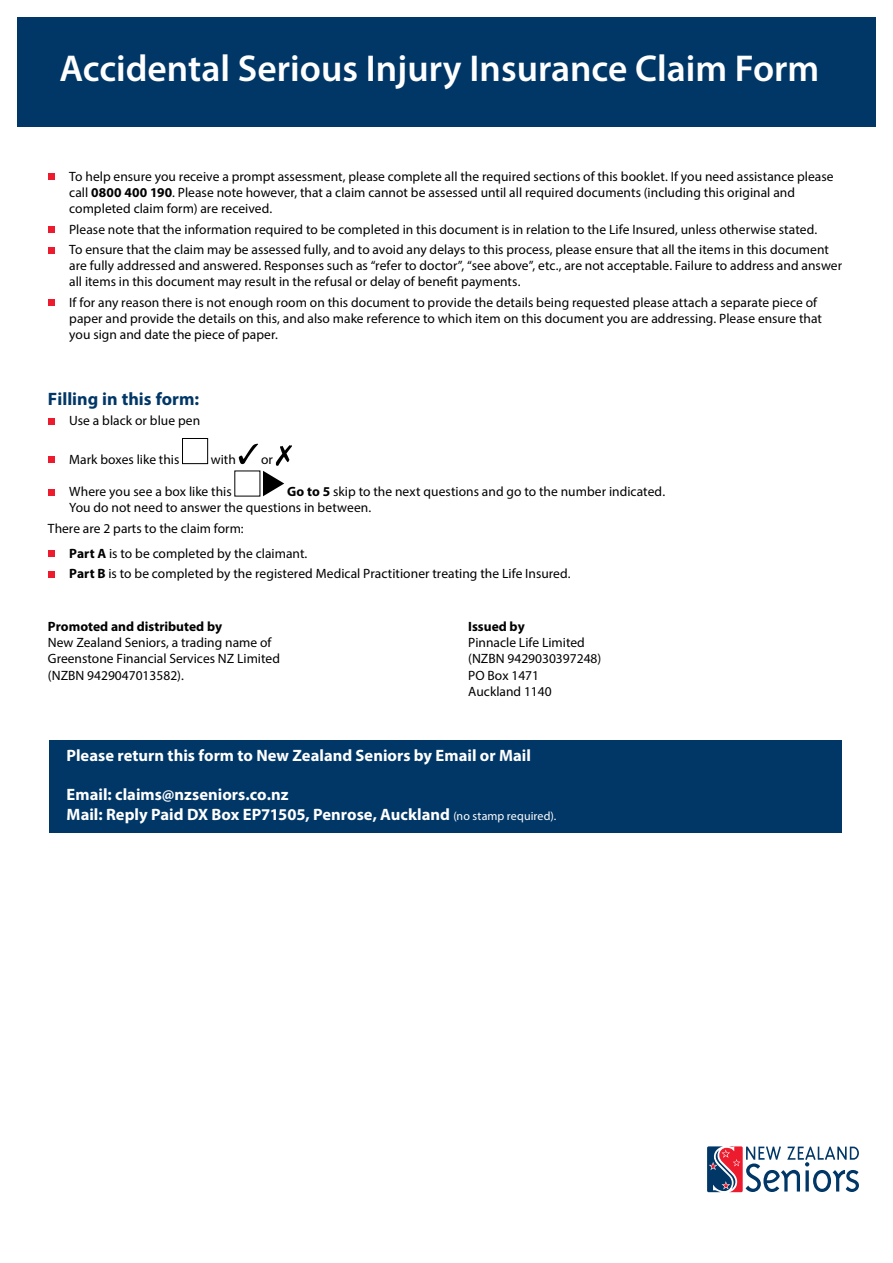
<style>
.page{position:relative;width:893px;height:1263px;background:#fff}
.page>*{position:absolute;margin:0;border:0;box-sizing:border-box;transform-origin:0 0}
.t1{font:600 37.5px "Myriad Pro";color:#fff}
.t2{font:700 18px "Myriad Pro";color:#003767}
.t3{font:700 16.5px/19.8px "Myriad Pro";color:#fff}
.t4{font:13.5px/16.2px "Myriad Pro";color:#000}
.t5{font:700 13.5px "Myriad Pro";color:#000}
.s1{font-weight:700}
.s2{font-weight:400;font-size:12px}
</style>
<div class="page">
<div style="left:48px;top:173px;width:6px;height:7px;background:#ed1b2e"></div>
<div style="left:48px;top:226px;width:6px;height:7px;background:#ed1b2e"></div>
<svg style="left:48px;top:247px;width:6px;height:6px"></svg>
<svg style="left:48px;top:300px;width:6px;height:6px"></svg>
<div style="left:48px;top:418px;width:6px;height:7px;background:#ed1b2e"></div>
<svg style="left:48px;top:457px;width:6px;height:6px"></svg>
<div style="left:182px;top:438px;width:26px;height:26px;border:1px solid #000"></div>
<svg style="left:48px;top:489px;width:6px;height:6px"></svg>
<svg style="left:239px;top:444px;width:53px;height:52px"></svg>
<div style="left:48px;top:550px;width:6px;height:7px;background:#ed1b2e"></div>
<svg style="left:48px;top:571px;width:6px;height:6px"></svg>
<svg style="left:707px;top:1146px;width:152px;height:47px"></svg>
<div style="left:17px;top:17px;width:859px;height:109px;background:#003767"></div>
<div style="left:50px;top:740px;width:792px;height:93px;background:#003767"></div>
<h1 class="t1" style="left:60px;top:45px;width:761px">Accidental Serious Injury Insurance Claim Form</h1>
<p class="t4" style="left:69px;top:168px;width:766px">To help ensure you receive a prompt assessment, please complete all the required sections of this booklet. If you need assistance please call <span class="s1">0800 400 190</span>. Please note however, that a claim cannot be assessed until all required documents (including this original and completed claim form) are received.</p>
<p class="t4" style="left:69px;top:219px;width:761px;line-height:20.4px">Please note that the information required to be completed in this document is in relation to the Life Insured, unless otherwise stated.<br>To ensure that the claim may be assessed fully, and to avoid any delays to this process, please ensure that all the items in this document</p>
<p class="t4" style="left:69px;top:257px;width:774px">are fully addressed and answered. Responses such as “refer to doctor”, “see above”, etc., are not acceptable. Failure to address and answer all items in this document may result in the refusal or delay of benefit payments.</p>
<p class="t4" style="left:69px;top:294px;width:754px">If for any reason there is not enough room on this document to provide the details being requested please attach a separate piece of paper and provide the details on this, and also make reference to which item on this document you are addressing. Please ensure that you sign and date the piece of paper.</p>
<h2 class="t2" style="left:48px;top:387px;width:153px">Filling in this form:</h2>
<p class="t4" style="left:69px;top:412px;width:132px">Use a black or blue pen</p>
<p class="t4" style="left:69px;top:451px;width:112px">Mark boxes like this</p>
<p class="t4" style="left:211px;top:451px;width:27px">with</p>
<p class="t4" style="left:261px;top:451px;width:13px">or</p>
<p class="t4" style="left:69px;top:483px;width:164px">Where you see a box like this</p>
<p class="t4" style="left:69px;top:483px;width:597px;text-indent:218px"><span class="s1">Go to 5</span> skip to the next questions and go to the number indicated.<br>You do not need to answer the questions in between.</p>
<p class="t4" style="left:69px;top:516px;width:240px;line-height:24.8px;text-indent:-21px">There are 2 parts to the claim form:<br><span class="s1">Part A</span> is to be completed by the claimant.</p>
<p class="t4" style="left:69px;top:565px;width:503px"><span class="s1">Part B</span> is to be completed by the registered Medical Practitioner treating the Life Insured.</p>
<p class="t5" style="left:48px;top:618px;width:176px">Promoted and distributed by</p>
<p class="t4" style="left:48px;top:634px;width:233px">New Zealand Seniors, a trading name of<br>Greenstone Financial Services NZ Limited (NZBN 9429047013582).</p>
<p class="t5" style="left:468px;top:618px;width:58px">Issued by</p>
<p class="t4" style="left:468px;top:634px;width:135px">Pinnacle Life Limited (NZBN 9429030397248)<br>PO Box 1471<br>Auckland 1140</p>
<p class="t3" style="left:67px;top:745px;width:466px">Please return this form to New Zealand Seniors by Email or Mail</p>
<p class="t3" style="left:67px;top:784px;width:491px">Email: claims@nzseniors.co.nz<br>Mail: Reply Paid DX Box EP71505, Penrose, Auckland <span class="s2">(no stamp required).</span></p>
</div>
